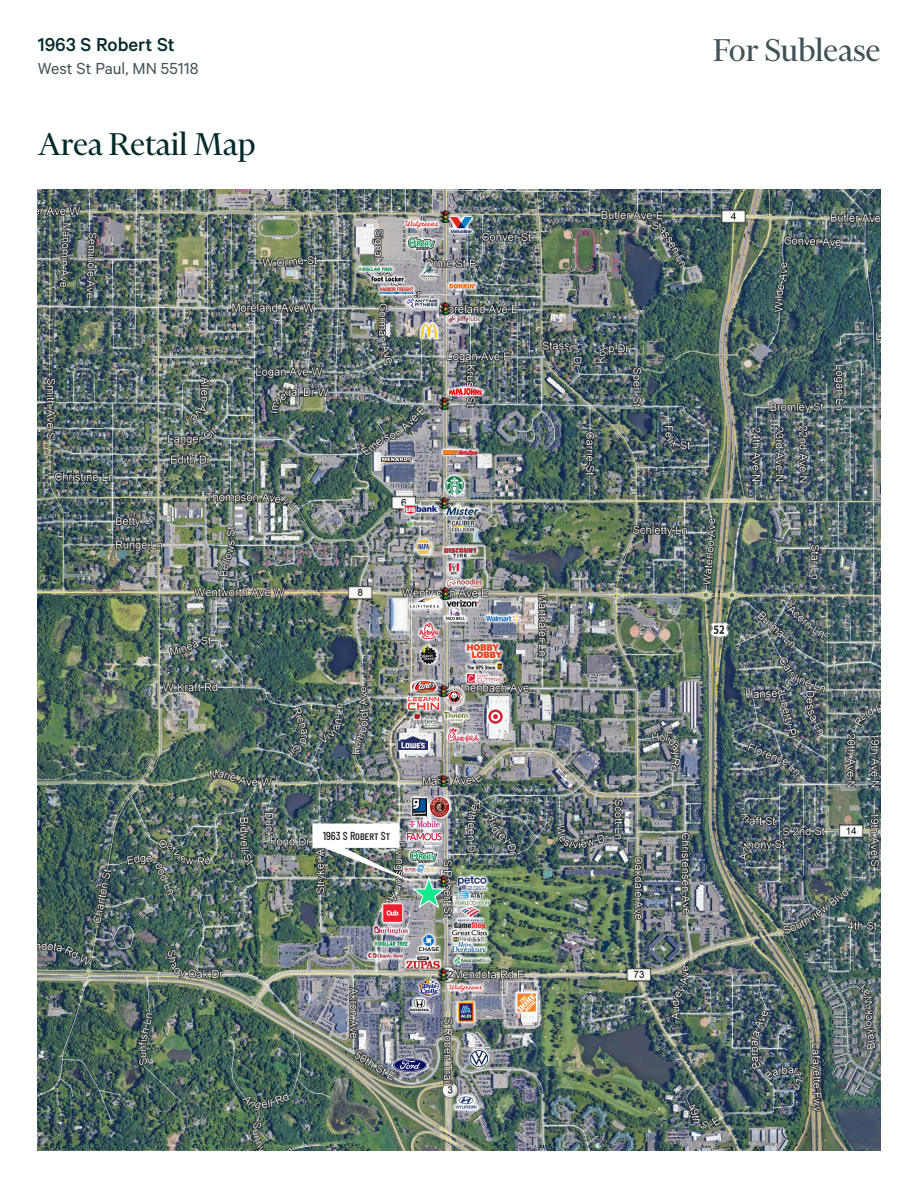
<style>
.page{position:relative;width:918px;height:1188px;background:#fff}
.page>*{position:absolute;margin:0;border:0;box-sizing:border-box;transform-origin:0 0}
.Heading_Large{font:36px "Financier Display";color:#05292c}
.t1{font:36px "Financier Display";color:#415255}
.t2{font:500 21px "Calibre";color:#05292c}
.t3{font:18px "Calibre";color:#415255}
.t4{font:500 11.55px "Barlow Condensed";color:#231f20}
</style>
<div class="page">
<img style="left:38px;top:189px;width:842px;height:961px">
<svg style="left:446px;top:981px;width:40px;height:14px"></svg>
<img style="left:449px;top:983px;width:34px;height:10px">
<img style="left:709px;top:622px;width:21px;height:16px">
<svg style="left:514px;top:990px;width:25px;height:25px"></svg>
<img style="left:517px;top:994px;width:19px;height:18px">
<svg style="left:439px;top:969px;width:10px;height:11px"></svg>
<svg style="left:455px;top:1000px;width:22px;height:25px"></svg>
<img style="left:458px;top:1003px;width:15px;height:18px">
<svg style="left:468px;top:1047px;width:23px;height:23px"></svg>
<img style="left:471px;top:1051px;width:16px;height:16px">
<svg style="left:452px;top:1093px;width:29px;height:19px"></svg>
<img style="left:455px;top:1092px;width:22px;height:22px">
<svg style="left:391px;top:1057px;width:38px;height:17px"></svg>
<img style="left:393px;top:1059px;width:34px;height:12px">
<svg style="left:407px;top:996px;width:25px;height:18px"></svg>
<img style="left:410px;top:999px;width:19px;height:12px">
<svg style="left:416px;top:975px;width:26px;height:23px"></svg>
<img style="left:419px;top:979px;width:19px;height:16px">
<svg style="left:380px;top:910px;width:24px;height:13px"></svg>
<img style="left:384px;top:910px;width:17px;height:12px">
<svg style="left:365px;top:950px;width:41px;height:11px"></svg>
<img style="left:369px;top:953px;width:33px;height:5px">
<svg style="left:371px;top:923px;width:40px;height:15px"></svg>
<img style="left:374px;top:927px;width:34px;height:8px">
<svg style="left:371px;top:939px;width:40px;height:10px"></svg>
<img style="left:374px;top:942px;width:34px;height:3px">
<svg style="left:416px;top:932px;width:26px;height:21px"></svg>
<img style="left:419px;top:936px;width:19px;height:14px">
<svg style="left:455px;top:873px;width:34px;height:20px"></svg>
<img style="left:459px;top:876px;width:27px;height:12px">
<svg style="left:455px;top:908px;width:31px;height:12px"></svg>
<img style="left:458px;top:908px;width:25px;height:12px">
<svg style="left:457px;top:888px;width:29px;height:8px"></svg>
<img style="left:459px;top:891px;width:24px;height:5px">
<svg style="left:452px;top:953px;width:41px;height:14px"></svg>
<img style="left:456px;top:956px;width:33px;height:7px">
<svg style="left:449px;top:927px;width:40px;height:12px"></svg>
<img style="left:452px;top:932px;width:34px;height:1px">
<svg style="left:410px;top:795px;width:17px;height:22px"></svg>
<img style="left:413px;top:798px;width:13px;height:18px">
<img style="left:408px;top:817px;width:34px;height:6px">
<svg style="left:427px;top:795px;width:25px;height:25px"></svg>
<img style="left:430px;top:798px;width:19px;height:19px">
<svg style="left:439px;top:775px;width:10px;height:12px"></svg>
<svg style="left:396px;top:733px;width:35px;height:20px"></svg>
<img style="left:399px;top:737px;width:29px;height:13px">
<svg style="left:445px;top:725px;width:36px;height:20px"></svg>
<img style="left:449px;top:728px;width:29px;height:14px">
<svg style="left:485px;top:707px;width:21px;height:20px"></svg>
<img style="left:487px;top:707px;width:18px;height:19px">
<svg style="left:407px;top:713px;width:33px;height:16px"></svg>
<img style="left:410px;top:713px;width:27px;height:13px">
<svg style="left:409px;top:678px;width:29px;height:16px"></svg>
<img style="left:412px;top:681px;width:23px;height:11px">
<svg style="left:405px;top:694px;width:37px;height:19px"></svg>
<img style="left:409px;top:698px;width:30px;height:11px">
<svg style="left:443px;top:685px;width:23px;height:24px"></svg>
<img style="left:446px;top:688px;width:18px;height:18px">
<svg style="left:441px;top:709px;width:30px;height:15px"></svg>
<img style="left:444px;top:712px;width:23px;height:9px">
<svg style="left:439px;top:685px;width:10px;height:12px"></svg>
<svg style="left:418px;top:643px;width:22px;height:23px"></svg>
<img style="left:419px;top:645px;width:19px;height:18px">
<svg style="left:416px;top:620px;width:25px;height:23px"></svg>
<img style="left:420px;top:623px;width:18px;height:16px">
<svg style="left:442px;top:609px;width:27px;height:15px"></svg>
<img style="left:445px;top:609px;width:21px;height:12px">
<svg style="left:405px;top:591px;width:40px;height:23px"></svg>
<img style="left:411px;top:598px;width:29px;height:10px">
<svg style="left:444px;top:595px;width:39px;height:14px"></svg>
<img style="left:447px;top:596px;width:33px;height:11px">
<svg style="left:483px;top:611px;width:40px;height:15px"></svg>
<img style="left:486px;top:614px;width:34px;height:8px">
<svg style="left:464px;top:641px;width:41px;height:19px"></svg>
<img style="left:467px;top:645px;width:34px;height:13px">
<svg style="left:464px;top:660px;width:41px;height:11px"></svg>
<img style="left:467px;top:663px;width:34px;height:6px">
<svg style="left:464px;top:671px;width:41px;height:15px"></svg>
<img style="left:467px;top:675px;width:34px;height:7px">
<svg style="left:376px;top:454px;width:40px;height:14px"></svg>
<img style="left:380px;top:458px;width:33px;height:7px">
<svg style="left:441px;top:545px;width:39px;height:16px"></svg>
<img style="left:444px;top:544px;width:33px;height:19px">
<svg style="left:444px;top:576px;width:40px;height:14px"></svg>
<img style="left:447px;top:580px;width:34px;height:7px">
<svg style="left:443px;top:558px;width:22px;height:22px"></svg>
<img style="left:444px;top:564px;width:19px;height:10px">
<svg style="left:411px;top:535px;width:25px;height:24px"></svg>
<img style="left:412px;top:535px;width:24px;height:23px">
<svg style="left:402px;top:502px;width:39px;height:15px"></svg>
<img style="left:405px;top:503px;width:33px;height:13px">
<svg style="left:406px;top:518px;width:31px;height:12px"></svg>
<img style="left:409px;top:521px;width:25px;height:6px">
<svg style="left:442px;top:473px;width:25px;height:25px"></svg>
<img style="left:446px;top:476px;width:18px;height:19px">
<svg style="left:443px;top:501px;width:41px;height:17px"></svg>
<img style="left:447px;top:504px;width:33px;height:11px">
<img style="left:448px;top:518px;width:31px;height:16px">
<svg style="left:440px;top:447px;width:41px;height:10px"></svg>
<img style="left:444px;top:451px;width:33px;height:3px">
<svg style="left:446px;top:385px;width:40px;height:13px"></svg>
<img style="left:449px;top:388px;width:34px;height:6px">
<svg style="left:418px;top:321px;width:21px;height:19px"></svg>
<img style="left:421px;top:324px;width:16px;height:14px">
<svg style="left:444px;top:312px;width:40px;height:14px"></svg>
<img style="left:447px;top:312px;width:34px;height:14px">
<svg style="left:478px;top:280px;width:1px;height:12px"></svg>
<img style="left:446px;top:279px;width:32px;height:14px">
<svg style="left:402px;top:218px;width:39px;height:14px"></svg>
<img style="left:405px;top:220px;width:33px;height:9px">
<svg style="left:405px;top:234px;width:33px;height:19px"></svg>
<img style="left:408px;top:238px;width:27px;height:11px">
<svg style="left:418px;top:260px;width:22px;height:22px"></svg>
<img style="left:421px;top:263px;width:16px;height:16px">
<svg style="left:377px;top:284px;width:39px;height:13px"></svg>
<img style="left:380px;top:287px;width:33px;height:7px">
<svg style="left:369px;top:274px;width:38px;height:11px"></svg>
<img style="left:371px;top:276px;width:34px;height:7px">
<svg style="left:355px;top:264px;width:41px;height:10px"></svg>
<img style="left:359px;top:267px;width:34px;height:4px">
<svg style="left:403px;top:296px;width:38px;height:15px"></svg>
<img style="left:405px;top:294px;width:34px;height:18px">
<svg style="left:441px;top:588px;width:10px;height:11px"></svg>
<svg style="left:440px;top:497px;width:9px;height:12px"></svg>
<svg style="left:440px;top:398px;width:9px;height:12px"></svg>
<svg style="left:440px;top:303px;width:10px;height:12px"></svg>
<svg style="left:440px;top:211px;width:10px;height:11px"></svg>
<svg style="left:447px;top:214px;width:29px;height:22px"></svg>
<img style="left:451px;top:217px;width:21px;height:15px">
<svg style="left:403px;top:953px;width:40px;height:18px"></svg>
<img style="left:406px;top:956px;width:34px;height:12px">
<img style="left:312px;top:823px;width:136px;height:87px">
<svg style="left:407px;top:847px;width:33px;height:18px"></svg>
<img style="left:410px;top:850px;width:27px;height:12px">
<svg style="left:452px;top:896px;width:41px;height:12px"></svg>
<img style="left:456px;top:900px;width:33px;height:4px">
<svg style="left:452px;top:920px;width:35px;height:12px"></svg>
<img style="left:454px;top:921px;width:30px;height:9px">
<svg style="left:450px;top:933px;width:38px;height:6px"></svg>
<img style="left:452px;top:936px;width:34px;height:3px">
<svg style="left:449px;top:939px;width:40px;height:16px"></svg>
<p class="t2" style="left:38px;top:33px;width:139px">1963 S Robert St</p>
<p class="t3" style="left:38px;top:58px;width:162px">West St Paul, MN 55118</p>
<p class="Heading_Large" style="left:38px;top:125px;width:219px">Area Retail Map</p>
<p class="t4" style="left:323px;top:828px;width:69px">1963 S Robert St</p>
<h1 class="t1" style="left:713px;top:32px;width:169px">For Sublease</h1>
</div>
